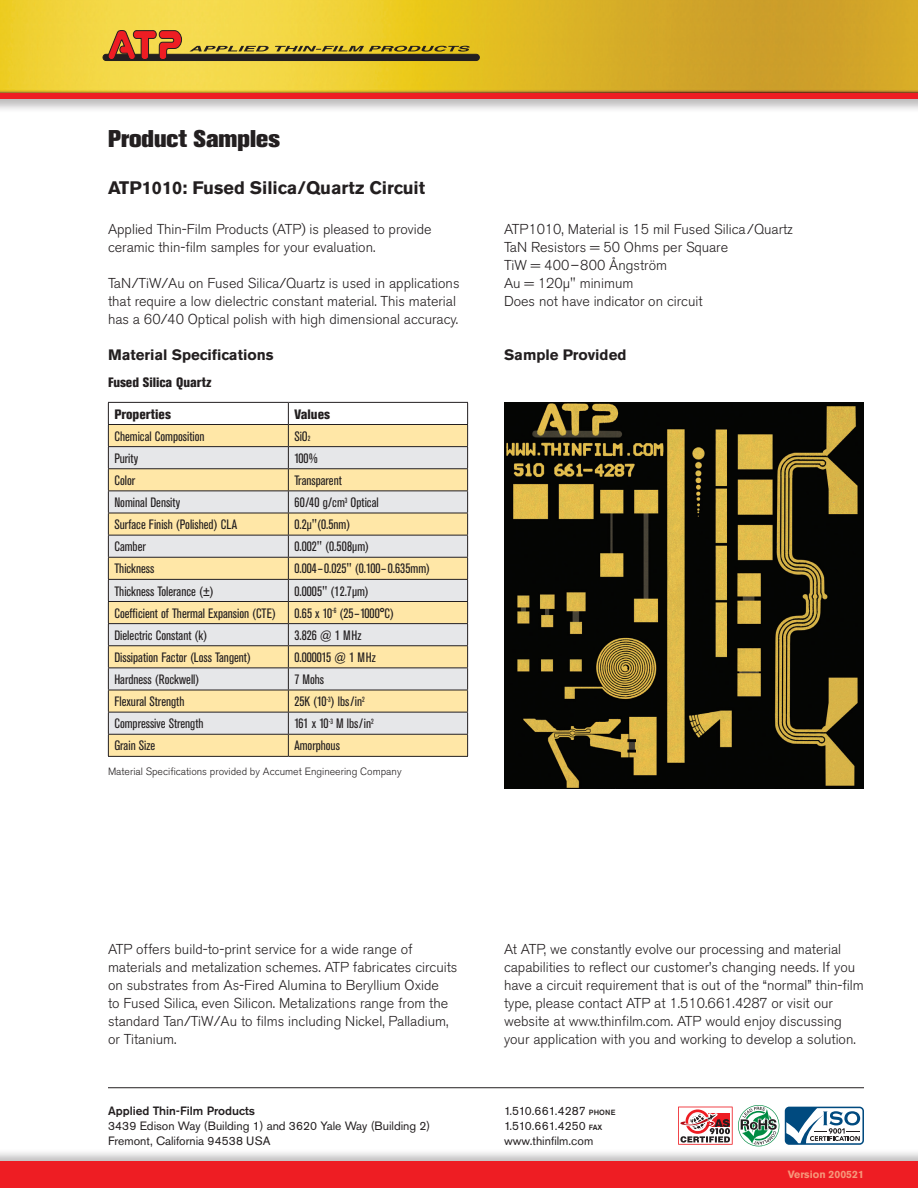
<style>
.page{position:relative;width:918px;height:1188px;background:#fff}
.page>*{position:absolute;margin:0;border:0;box-sizing:border-box;transform-origin:0 0}
.head{font:800 24px "Akzidenz Grotesk BE";color:#231f20}
.subhead_1{font:700 18px "Akzidenz Grotesk BE";color:#231f20}
.subhead_2{font:700 15px "Akzidenz Grotesk BE";color:#231f20}
.t1{font:300 14.25px/18px "Akzidenz Grotesk BE";color:#231f20}
.table_text{font:condensed 13.5px "Akzidenz Grotesk BE";color:#231f20}
.subhead_3{font:800 condensed 13.5px "Akzidenz Grotesk BE";color:#231f20}
.table_head{font:800 condensed 13.5px "Akzidenz Grotesk BE";color:#231f20}
.t2{font:12px/15px "Akzidenz Grotesk BE";color:#231f20}
.t3{font:500 12px "Akzidenz Grotesk BE";color:#231f20}
.table_caption{font:300 10.5px "Akzidenz Grotesk BE";color:#231f20}
.version{font:700 10.5px "Akzidenz Grotesk BE";color:#f6977a}
.s1{font-weight:500;font-size:7.5px}
</style>
<div class="page">
<img style="left:504px;top:402px;width:360px;height:387px">
<div style="left:0;top:0;width:918px;height:113px;background:#231f20;opacity:.3"></div>
<div style="left:0;top:0;width:918px;height:99px;background:#ee1d23"></div>
<img style="left:0;top:0;width:918px;height:93px">
<div style="left:0;top:1148px;width:918px;height:40px;background:#231f20;opacity:.3"></div>
<div style="left:0;top:1161px;width:918px;height:27px;background:#ee1d23"></div>
<svg style="left:678px;top:1105px;width:186px;height:41px"></svg>
<div style="left:103px;top:54px;width:376px;height:7px;background:#231f20;border-radius:3px"></div>
<div style="left:103px;top:54px;width:377px;height:7px;border:1px solid #231f20;border-radius:3px"></div>
<svg style="left:108px;top:30px;width:74px;height:31px"></svg>
<svg style="left:189px;top:46px;width:80px;height:5px"></svg>
<svg style="left:275px;top:46px;width:195px;height:6px"></svg>
<hr style="left:108px;top:1087px;width:756px;height:1px;background:#231f20">
<div style="left:109px;top:425px;width:358px;height:331px;background:#ffe7a7"></div>
<svg style="left:109px;top:447px;width:358px;height:287px;background:#eee3c7"></svg>
<hr style="left:108px;top:402px;width:180px;height:1px;background:#231f20">
<hr style="left:288px;top:402px;width:180px;height:1px;background:#231f20">
<hr style="left:108px;top:424px;width:180px;height:1px;background:#231f20">
<hr style="left:288px;top:424px;width:180px;height:1px;background:#231f20">
<hr style="left:108px;top:446px;width:180px;height:1px;background:#231f20">
<hr style="left:288px;top:446px;width:180px;height:1px;background:#231f20">
<hr style="left:108px;top:468px;width:180px;height:1px;background:#231f20">
<hr style="left:288px;top:468px;width:180px;height:1px;background:#231f20">
<hr style="left:108px;top:490px;width:180px;height:1px;background:#231f20">
<hr style="left:288px;top:490px;width:180px;height:1px;background:#231f20">
<hr style="left:108px;top:513px;width:180px;height:1px;background:#231f20">
<hr style="left:288px;top:513px;width:180px;height:1px;background:#231f20">
<hr style="left:108px;top:535px;width:180px;height:1px;background:#231f20">
<hr style="left:288px;top:535px;width:180px;height:1px;background:#231f20">
<hr style="left:108px;top:557px;width:180px;height:1px;background:#231f20">
<hr style="left:288px;top:557px;width:180px;height:1px;background:#231f20">
<hr style="left:108px;top:579px;width:180px;height:1px;background:#231f20">
<hr style="left:288px;top:579px;width:180px;height:1px;background:#231f20">
<hr style="left:108px;top:601px;width:180px;height:1px;background:#231f20">
<hr style="left:288px;top:601px;width:180px;height:1px;background:#231f20">
<hr style="left:108px;top:623px;width:180px;height:1px;background:#231f20">
<hr style="left:288px;top:623px;width:180px;height:1px;background:#231f20">
<hr style="left:108px;top:645px;width:180px;height:1px;background:#231f20">
<hr style="left:288px;top:645px;width:180px;height:1px;background:#231f20">
<hr style="left:108px;top:668px;width:180px;height:1px;background:#231f20">
<hr style="left:288px;top:668px;width:180px;height:1px;background:#231f20">
<hr style="left:108px;top:690px;width:180px;height:1px;background:#231f20">
<hr style="left:288px;top:690px;width:180px;height:1px;background:#231f20">
<hr style="left:108px;top:712px;width:180px;height:1px;background:#231f20">
<hr style="left:288px;top:712px;width:180px;height:1px;background:#231f20">
<hr style="left:108px;top:734px;width:180px;height:1px;background:#231f20">
<svg style="left:108px;top:403px;width:1px;height:353px"></svg>
<hr style="left:288px;top:734px;width:180px;height:1px;background:#231f20">
<svg style="left:288px;top:403px;width:1px;height:353px"></svg>
<svg style="left:467px;top:403px;width:1px;height:353px"></svg>
<hr style="left:108px;top:756px;width:180px;height:1px;background:#231f20">
<hr style="left:288px;top:756px;width:180px;height:1px;background:#231f20">
<p class="head" style="left:108px;top:125px;width:173px">Product Samples</p>
<p class="subhead_1" style="left:108px;top:177px;width:319px">ATP1010: Fused Silica/Quartz Circuit</p>
<p class="t1" style="left:108px;top:220px;width:325px">Applied Thin-Film Products (ATP) is pleased to provide ceramic thin-film samples for your evaluation.</p>
<p class="t1" style="left:108px;top:274px;width:353px">TaN/TiW/Au on Fused Silica/Quartz is used in applications that require a low dielectric constant material. This material has a 60/40 Optical polish with high dimensional accuracy.</p>
<p class="subhead_2" style="left:108px;top:346px;width:167px">Material Specifications</p>
<p class="subhead_3" style="left:108px;top:374px;width:105px">Fused Silica Quartz</p>
<p class="table_head" style="left:114px;top:406px;width:58px">Properties</p>
<p class="table_head" style="left:294px;top:406px;width:37px">Values</p>
<p class="table_text" style="left:114px;top:428px;width:92px">Chemical Composition</p>
<p class="table_text" style="left:294px;top:428px;width:18px">SiO<span class="s1">2</span></p>
<p class="table_text" style="left:114px;top:451px;width:25px">Purity</p>
<p class="table_text" style="left:294px;top:451px;width:25px">100%</p>
<p class="table_text" style="left:114px;top:473px;width:22px">Color</p>
<p class="table_text" style="left:294px;top:473px;width:49px">Transparent</p>
<p class="table_text" style="left:114px;top:495px;width:68px">Nominal Density</p>
<p class="table_text" style="left:294px;top:495px;width:86px">60/40 g/cm<sup>3</sup> Optical</p>
<p class="table_text" style="left:114px;top:517px;width:124px">Surface Finish (Polished) CLA</p>
<p class="table_text" style="left:294px;top:517px;width:57px">0.2µ"(0.5nm)</p>
<p class="table_text" style="left:114px;top:539px;width:33px">Camber</p>
<p class="table_text" style="left:294px;top:539px;width:76px">0.002" (0.508µm)</p>
<p class="table_text" style="left:114px;top:561px;width:41px">Thickness</p>
<p class="table_text" style="left:294px;top:561px;width:137px">0.004–0.025" (0.100–0.635mm)</p>
<p class="table_text" style="left:114px;top:583px;width:101px">Thickness Tolerance (±)</p>
<p class="table_text" style="left:294px;top:583px;width:76px">0.0005" (12.7µm)</p>
<p class="table_text" style="left:114px;top:605px;width:163px">Coefficient of Thermal Expansion (CTE)</p>
<p class="table_text" style="left:294px;top:605px;width:101px">0.65 x 10<sup>-6</sup> (25–1000°C)</p>
<p class="table_text" style="left:114px;top:628px;width:94px">Dielectric Constant (k)</p>
<p class="table_text" style="left:294px;top:628px;width:68px">3.826 @ 1 MHz</p>
<p class="table_text" style="left:114px;top:650px;width:138px">Dissipation Factor (Loss Tangent)</p>
<p class="table_text" style="left:294px;top:650px;width:83px">0.000015 @ 1 MHz</p>
<p class="table_text" style="left:114px;top:672px;width:87px">Hardness (Rockwell)</p>
<p class="table_text" style="left:294px;top:672px;width:31px">7 Mohs</p>
<p class="table_text" style="left:114px;top:694px;width:72px">Flexural Strength</p>
<p class="table_text" style="left:294px;top:694px;width:72px">25K (10<sup>-3</sup>) lbs/in<sup>2</sup></p>
<p class="table_text" style="left:114px;top:716px;width:91px">Compressive Strength</p>
<p class="table_text" style="left:294px;top:716px;width:81px">161 x 10<sup>-3</sup> M lbs/in<sup>2</sup></p>
<p class="table_text" style="left:114px;top:738px;width:42px">Grain Size</p>
<p class="table_text" style="left:294px;top:738px;width:47px">Amorphous</p>
<p class="table_caption" style="left:108px;top:765px;width:295px">Material Specifications provided by Accumet Engineering Company</p>
<p class="t1" style="left:504px;top:220px;width:290px">ATP1010, Material is 15 mil Fused Silica/Quartz</p>
<p class="t1" style="left:504px;top:238px;width:226px">TaN Resistors = 50 Ohms per Square</p>
<p class="t1" style="left:504px;top:256px;width:165px">TiW = 400–800 Ångström</p>
<p class="t1" style="left:504px;top:274px;width:131px">Au = 120µ" minimum</p>
<p class="t1" style="left:504px;top:292px;width:200px">Does not have indicator on circuit</p>
<p class="subhead_2" style="left:504px;top:346px;width:124px">Sample Provided</p>
<p class="t1" style="left:108px;top:940px;width:351px">ATP offers build-to-print service for a wide range of materials and metalization schemes. ATP fabricates circuits on substrates from As-Fired Alumina to Beryllium Oxide<br>to Fused Silica, even Silicon. Metalizations range from the standard Tan/TiW/Au to films including Nickel, Palladium, or Titanium.</p>
<p class="t3" style="left:108px;top:1103px;width:149px">Applied Thin-Film Products</p>
<p class="t2" style="left:108px;top:1118px;width:324px">3439 Edison Way (Building 1) and 3620 Yale Way (Building 2)<br>Fremont, California 94538 USA</p>
<p class="t1" style="left:504px;top:940px;width:361px">At ATP, we constantly evolve our processing and material capabilities to reflect our customer’s changing needs. If you have a circuit requirement that is out of the “normal” thin-film type, please contact ATP at 1.510.661.4287 or visit our website at www.thinfilm.com. ATP would enjoy discussing your application with you and working to develop a solution.</p>
<p class="t2" style="left:504px;top:1103px;width:113px">1.510.661.4287 <span class="s1">PHONE<br></span>1.510.661.4250 <span class="s1">FAX </span>www.thinfilm.com</p>
<p class="version" style="left:788px;top:1168px;width:78px">Version 200521</p>
</div>
